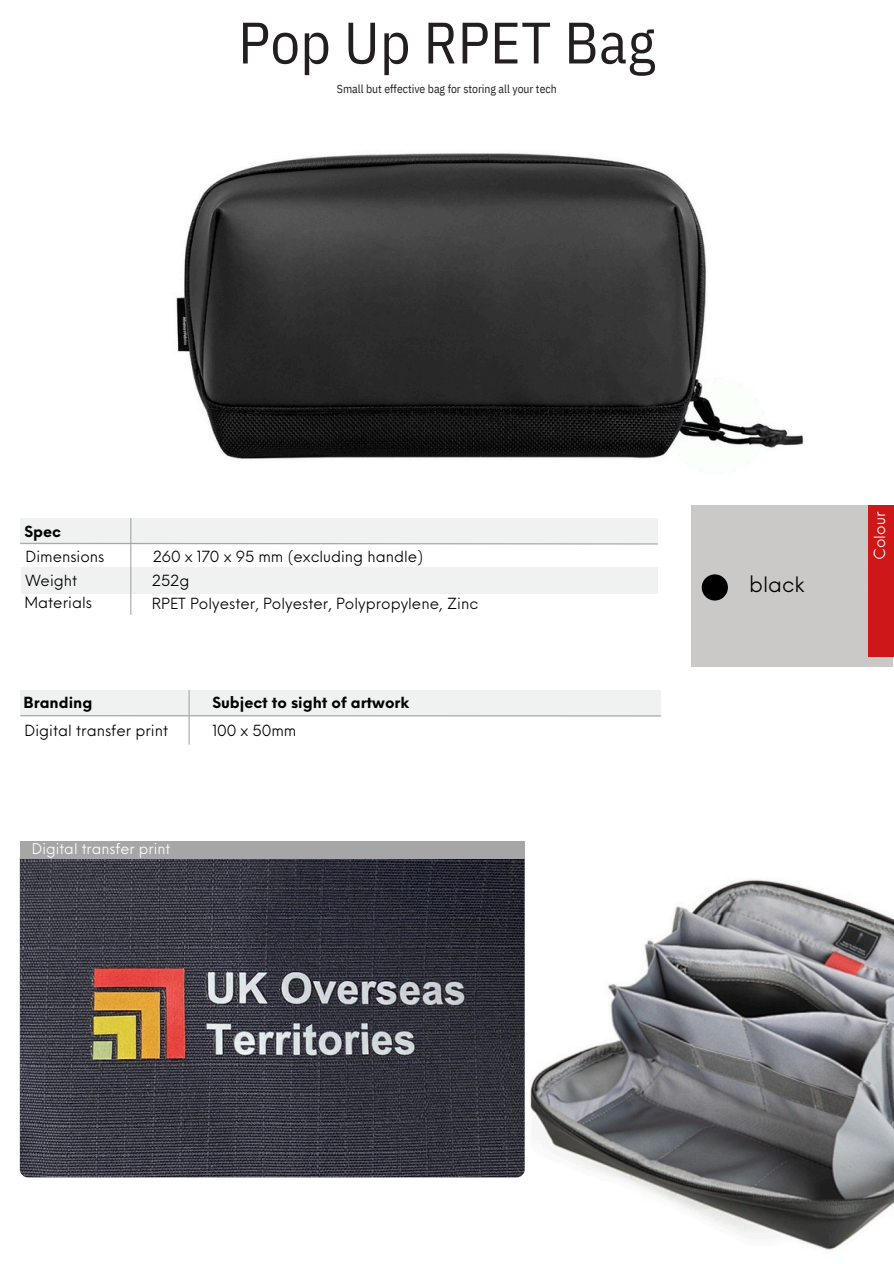
<style>
.page{position:relative;width:894px;height:1264px;background:#fff}
.page>*{position:absolute;margin:0;border:0;box-sizing:border-box;transform-origin:0 0}
.t1{font:58.35px "IBM Plex Sans Cond";letter-spacing:.005em;color:#231f20}
.t2{font:20.7px "Neue Einstellung";color:#000}
.t3{font:15px "Neue Einstellung";color:#000}
.t4{font:700 15px "Neue Einstellung";color:#000}
.t5{font:15px "Neue Einstellung";color:#fff}
.t6{font:14.55px "Neue Einstellung";color:#fff}
.t7{font:11.7px "IBM Plex Sans Cond";color:#231f20}
</style>
<div class="page">
<div style="left:691px;top:505px;width:202px;height:162px;background:#cbc8c8"></div>
<div style="left:868px;top:505px;width:25px;height:152px;background:#cd1719"></div>
<div style="left:701px;top:574px;width:26px;height:26px;background:#000;border-radius:50%"></div>
<div style="left:20px;top:690px;width:641px;height:26px;background:#f0f2f2"></div>
<hr style="left:20px;top:715px;width:641px;height:1px;background:#a6a6a6">
<hr style="left:188px;top:690px;width:2px;height:54px;background:#a6a6a6">
<div style="left:20px;top:518px;width:637px;height:26px;background:#f0f2f2"></div>
<svg style="left:20px;top:542px;width:638px;height:3px"></svg>
<div style="left:21px;top:568px;width:636px;height:26px;background:#f0f2f2"></div>
<hr style="left:130px;top:518px;width:1px;height:97px;background:#a6a6a6">
<img style="left:496px;top:841px;width:397px;height:409px">
<img style="left:20px;top:850px;width:504px;height:327px;border-radius:8px">
<div style="left:20px;top:841px;width:504px;height:18px;background:#a6a6a6"></div>
<img style="left:176px;top:153px;width:628px;height:306px">
<p class="t1" style="left:238px;top:4px;width:418px">Pop Up RPET Bag</p>
<h2 class="t7" style="left:337px;top:81px;width:221px">Small but effective bag for storing all your tech</h2>
<h3 class="t4" style="left:24px;top:518px;width:38px">Spec</h3>
<h3 class="t3" style="left:25px;top:542px;width:81px">Dimensions</h3>
<h3 class="t3" style="left:153px;top:543px;width:272px">260 x 170 x 95 mm (excluding handle)</h3>
<h3 class="t3" style="left:25px;top:567px;width:53px">Weight</h3>
<h3 class="t3" style="left:152px;top:567px;width:39px">252g</h3>
<h3 class="t3" style="left:24px;top:589px;width:69px">Materials</h3>
<h3 class="t3" style="left:152px;top:590px;width:328px">RPET Polyester, Polyester, Polypropylene, Zinc</h3>
<h3 class="t4" style="left:24px;top:689px;width:70px">Branding</h3>
<h3 class="t4" style="left:212px;top:688px;width:198px">Subject to sight of artwork</h3>
<h2 class="t3" style="left:24px;top:717px;width:145px">Digital transfer print</h2>
<p class="t3" style="left:212px;top:717px;width:85px">100 x 50mm</p>
<p class="t6" style="left:32px;top:835px;width:140px">Digital transfer print</p>
<p class="t2" style="left:749px;top:565px;width:57px">black</p>
<h2 class="t5" style="left:865px;top:559px;width:49px;rotate:-90deg">Colour</h2>
</div>
